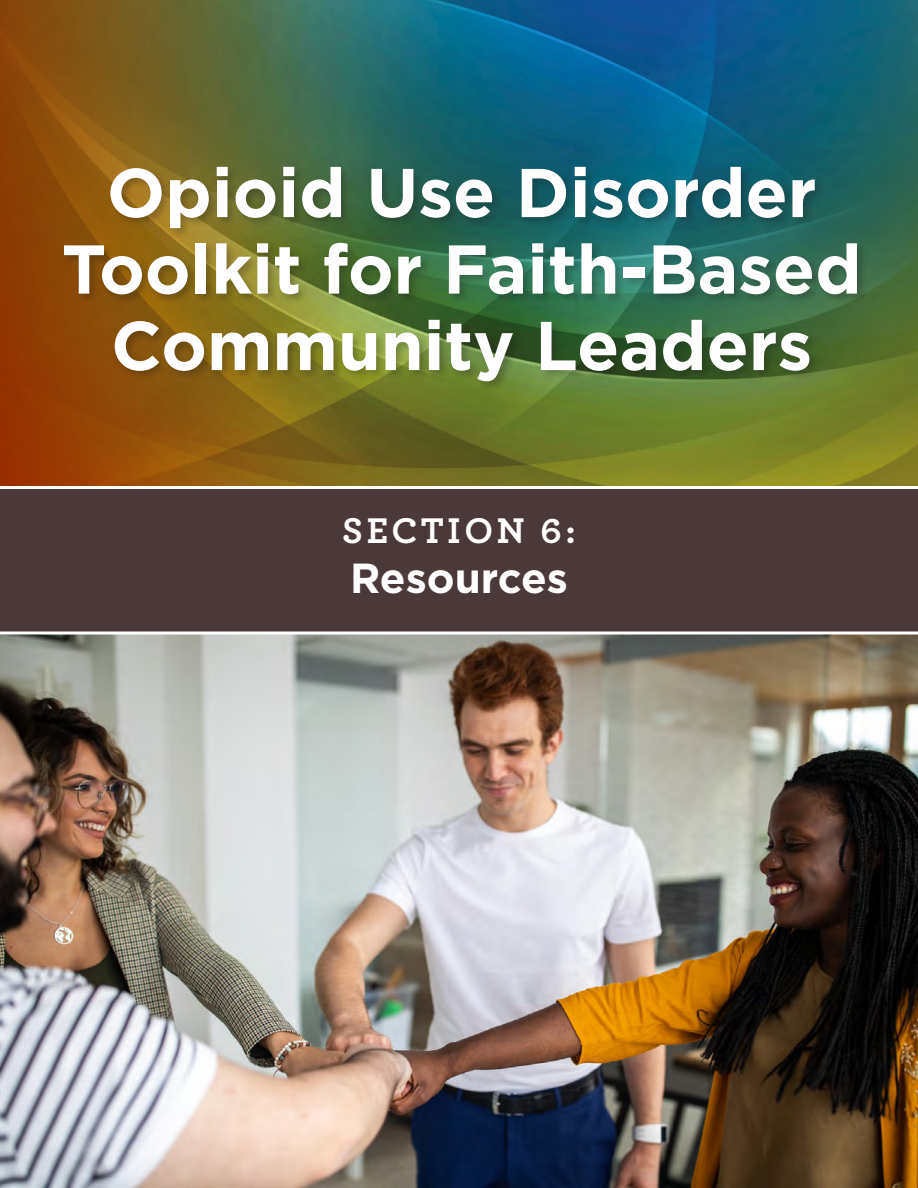
<style>
.page{position:relative;width:918px;height:1188px;background:#fff}
.page>*{position:absolute;margin:0;border:0;box-sizing:border-box;transform-origin:0 0}
.t1{font:700 68.85px/76.5px "Gotham";color:#fff;text-align:center}
.Heading_1{font:700 42px "Gotham";color:#fff}
.Heading_1-2{font:700 37.5px "Archer";letter-spacing:.1em;color:#fff}
</style>
<div class="page">
<img style="left:379px;top:0;width:539px;height:486px">
<svg style="left:0;top:0;width:379px;height:486px;background:#765921"></svg>
<img style="left:0;top:634px;width:918px;height:554px">
<div style="left:0;top:489px;width:918px;height:143px;background:#4b393a"></div>
<div style="left:62px;top:164px;width:806px;height:228px;background:#1d1d1b;opacity:.29"></div>
<p class="t1" style="left:62px;top:154px;width:801px">Opioid Use Disorder<br>Toolkit for Faith-Based<br>Community Leaders</p>
<p class="Heading_1-2" style="left:342px;top:501px;width:235px">SECTION 6:</p>
<p class="Heading_1" style="left:350px;top:551px;width:219px">Resources</p>
</div>
